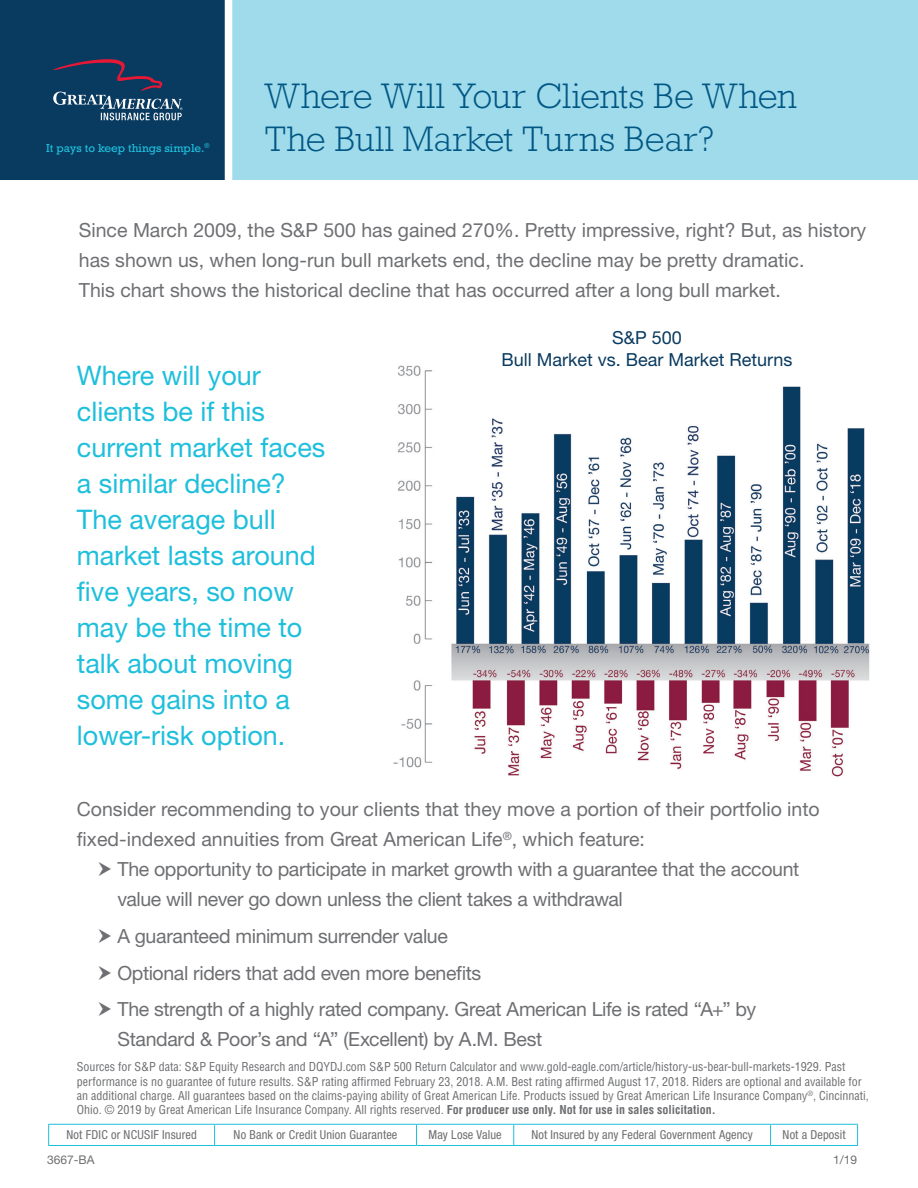
<style>
.page{position:relative;width:918px;height:1188px;background:#fff}
.page>*{position:absolute;margin:0;border:0;box-sizing:border-box;transform-origin:0 0}
.Rockwell_Headline{font:300 36px/43.2px "Rockwell Std";letter-spacing:.005em;color:#015784}
.t1{font:27px/36px "Helvetica Neue LT Std";color:#1ebfdc}
.Body_Copy{font:19.5px/30px "Helvetica Neue LT Std";color:#6e6f72}
.Body_Copy-2{font:19.5px/30px "Helvetica Neue LT Std";letter-spacing:-.02em;color:#6e6f72}
.t2{font:18px "Helvetica Neue LT Std";color:#093a5f}
.t3{font:condensed 12.3px "Helvetica Neue LT Std";letter-spacing:.01em;color:#6e6f72}
.Disclaimer{font:condensed 12px/14.4px "Helvetica LT Std";color:#6c6d70}
.t4{font:12px "Helvetica Neue LT Std";color:#6e6f72}
.t5{font:11.85px "Rockwell Std";color:#1ebfdc}
.s1{font-weight:700}
</style>
<div class="page">
<div style="left:218px;top:0;width:700px;height:180px;background:#9fdbeb"></div>
<div style="left:0;top:0;width:228px;height:180px;background:#093a5f"></div>
<div style="left:225px;top:0;width:7px;height:193px;background:#fff"></div>
<img style="left:393px;top:365px;width:477px;height:412px">
<hr style="left:48px;top:1124px;width:167px;height:1px;background:#1ebfdc">
<svg style="left:48px;top:1125px;width:1px;height:20px"></svg>
<hr style="left:215px;top:1124px;width:202px;height:1px;background:#1ebfdc">
<svg style="left:214px;top:1125px;width:1px;height:20px"></svg>
<hr style="left:417px;top:1124px;width:97px;height:1px;background:#1ebfdc">
<svg style="left:416px;top:1125px;width:1px;height:20px"></svg>
<hr style="left:514px;top:1124px;width:257px;height:1px;background:#1ebfdc">
<svg style="left:513px;top:1125px;width:1px;height:20px"></svg>
<hr style="left:771px;top:1124px;width:87px;height:1px;background:#1ebfdc">
<svg style="left:770px;top:1125px;width:1px;height:20px"></svg>
<svg style="left:857px;top:1125px;width:1px;height:20px"></svg>
<hr style="left:48px;top:1145px;width:167px;height:1px;background:#1ebfdc">
<hr style="left:215px;top:1145px;width:202px;height:1px;background:#1ebfdc">
<hr style="left:417px;top:1145px;width:97px;height:1px;background:#1ebfdc">
<hr style="left:514px;top:1145px;width:257px;height:1px;background:#1ebfdc">
<hr style="left:771px;top:1145px;width:87px;height:1px;background:#1ebfdc">
<svg style="left:53px;top:59px;width:129px;height:61px"></svg>
<p class="t5" style="left:46px;top:141px;width:165px">It pays to keep things simple.<sup>®</sup></p>
<h1 class="Rockwell_Headline" style="left:265px;top:74px;width:533px">Where Will Your Clients Be When<br>The Bull Market Turns Bear?</h1>
<h2 class="Body_Copy" style="left:79px;top:215px;width:789px">Since March 2009, the S&amp;P 500 has gained 270%. Pretty impressive, right? But, as history has shown us, when long-run bull markets end, the decline may be pretty dramatic.<br>This chart shows the historical decline that has occurred after a long bull market.</h2>
<h2 class="t1" style="left:77px;top:357px;width:250px">Where will your clients be if this current market faces a similar decline?<br>The average bull market lasts around five years, so now may be the time to talk about moving some gains into a lower-risk option.</h2>
<p class="t2" style="left:612px;top:327px;width:71px">S&amp;P 500</p>
<p class="t2" style="left:502px;top:349px;width:293px">Bull Market vs. Bear Market Returns</p>
<h2 class="Body_Copy" style="left:77px;top:794px;width:744px">Consider recommending to your clients that they move a portion of their portfolio into fixed-indexed annuities from Great American Life<sup>®</sup>, which feature:</h2>
<p class="Body_Copy-2" style="left:117px;top:854px;width:683px">The opportunity to participate in market growth with a guarantee that the account value will never go down unless the client takes a withdrawal</p>
<p class="Body_Copy-2" style="left:117px;top:921px;width:332px">A guaranteed minimum surrender value</p>
<p class="Body_Copy-2" style="left:117px;top:957px;width:366px">Optional riders that add even more benefits</p>
<p class="Body_Copy-2" style="left:117px;top:994px;width:640px">The strength of a highly rated company. Great American Life is rated “A+” by<br>Standard &amp; Poor’s and “A” (Excellent) by A.M. Best</p>
<p class="Disclaimer" style="left:77px;top:1060px;width:793px">Sources for S&amp;P data: S&amp;P Equity Research and DQYDJ.com S&amp;P 500 Return Calculator and www.gold-eagle.com/article/history-us-bear-bull-markets-1929. Past performance is no guarantee of future results. S&amp;P rating affirmed February 23, 2018. A.M. Best rating affirmed August 17, 2018. Riders are optional and available for an additional charge. All guarantees based on the claims-paying ability of Great American Life. Products issued by Great American Life Insurance Company<sup>®</sup>, Cincinnati, Ohio. © 2019 by Great American Life Insurance Company. All rights reserved. <span class="s1">For producer use only. Not for use in sales solicitation.</span></p>
<p class="t4" style="left:47px;top:1152px;width:49px">3667-BA</p>
<p class="t4" style="left:833px;top:1152px;width:26px">1/19</p>
<p class="t3" style="left:66px;top:1128px;width:132px">Not FDIC or NCUSIF Insured</p>
<p class="t3" style="left:234px;top:1128px;width:165px">No Bank or Credit Union Guarantee</p>
<p class="t3" style="left:429px;top:1128px;width:75px">May Lose Value</p>
<p class="t3" style="left:531px;top:1128px;width:223px">Not Insured by any Federal Government Agency</p>
<p class="t3" style="left:783px;top:1128px;width:64px">Not a Deposit</p>
</div>
